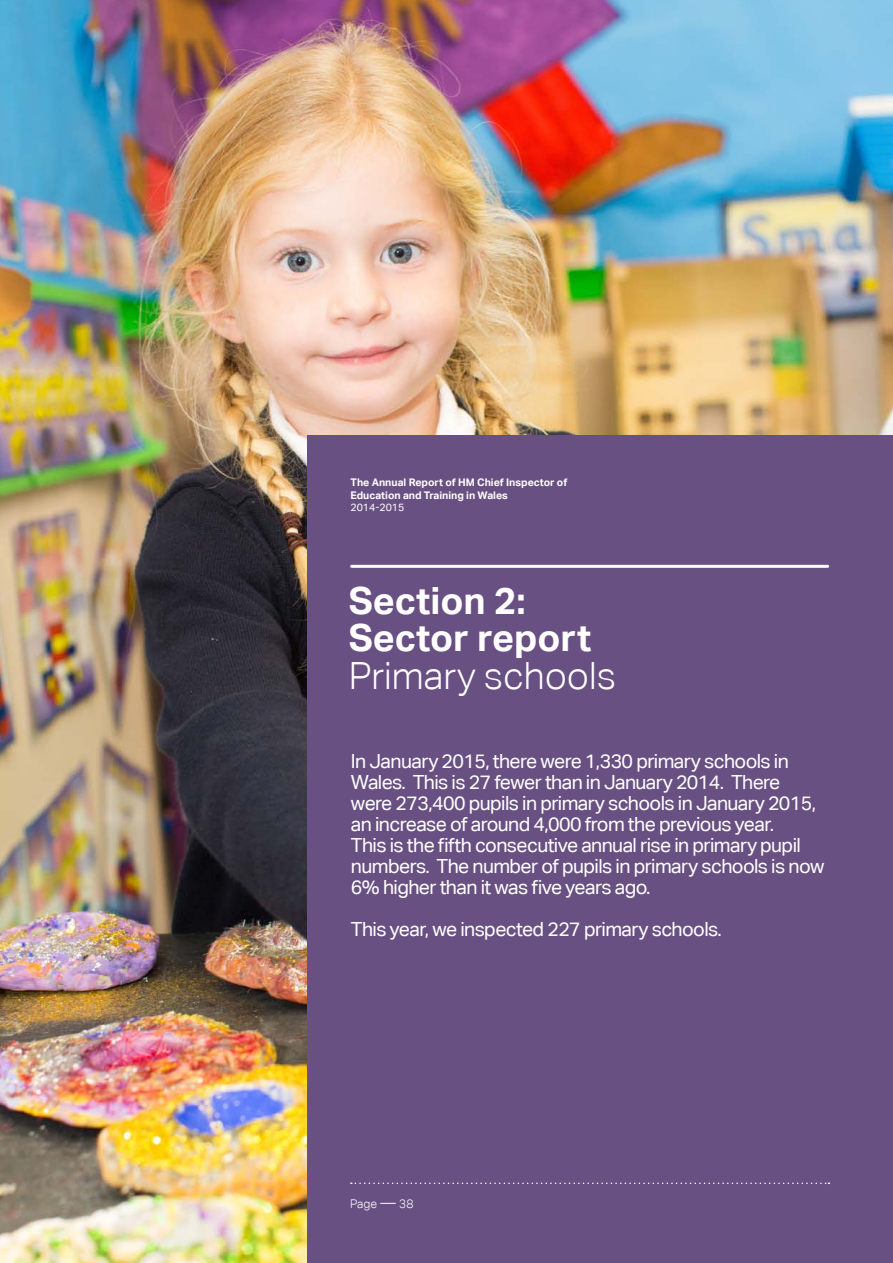
<style>
.page{position:relative;width:893px;height:1263px;background:#fff}
.page>*{position:absolute;margin:0;border:0;box-sizing:border-box;transform-origin:0 0}
.Section_Titles__h2{font:700 37.5px "Aktiv Grotesk Corp";color:#fff}
.Section_Titles__h2-2{font:300 37.5px "Aktiv Grotesk Corp";color:#fff}
.Section_Intro_Paragr{font:19.5px/21px "Aktiv Grotesk Corp";letter-spacing:-.03em;color:#fff}
.t1{font:300 12px "Aktiv Grotesk Corp";color:#fff}
.t2{font:700 10.5px/12.6px "Aktiv Grotesk Corp";color:#fff}
.t3{font:10.5px "Aktiv Grotesk Corp";color:#fff}
.s1{font-family:"Galaxie Copernicus";font-weight:600}
</style>
<div class="page">
<img style="left:0;top:0;width:893px;height:1263px">
<div style="left:308px;top:435px;width:585px;height:828px;background:#695082"></div>
<hr style="left:352px;top:565px;width:476px;height:3px;background:#fff">
<svg style="left:64px;top:1182px;width:765px;height:2px"></svg>
<p class="t2" style="left:350px;top:476px;width:218px">The Annual Report of HM Chief Inspector of<br>Education and Training in Wales</p>
<p class="t3" style="left:350px;top:501px;width:55px">2014-2015</p>
<p class="Section_Titles__h2" style="left:349px;top:577px;width:178px">Section 2:</p>
<p class="Section_Titles__h2" style="left:349px;top:615px;width:244px">Sector report</p>
<p class="Section_Titles__h2-2" style="left:349px;top:654px;width:269px">Primary schools</p>
<p class="Section_Intro_Paragr" style="left:351px;top:750px;width:475px">In January 2015, there were 1,330 primary schools in Wales. This is 27 fewer than in January 2014. There were 273,400 pupils in primary schools in January 2015, an increase of around 4,000 from the previous year.<br>This is the fifth consecutive annual rise in primary pupil numbers. The number of pupils in primary schools is now 6% higher than it was five years ago.</p>
<p class="Section_Intro_Paragr" style="left:351px;top:918px;width:372px">This year, we inspected 227 primary schools.</p>
<p class="t1" style="left:350px;top:1196px;width:65px">Page <span class="s1">―</span> 38</p>
</div>
